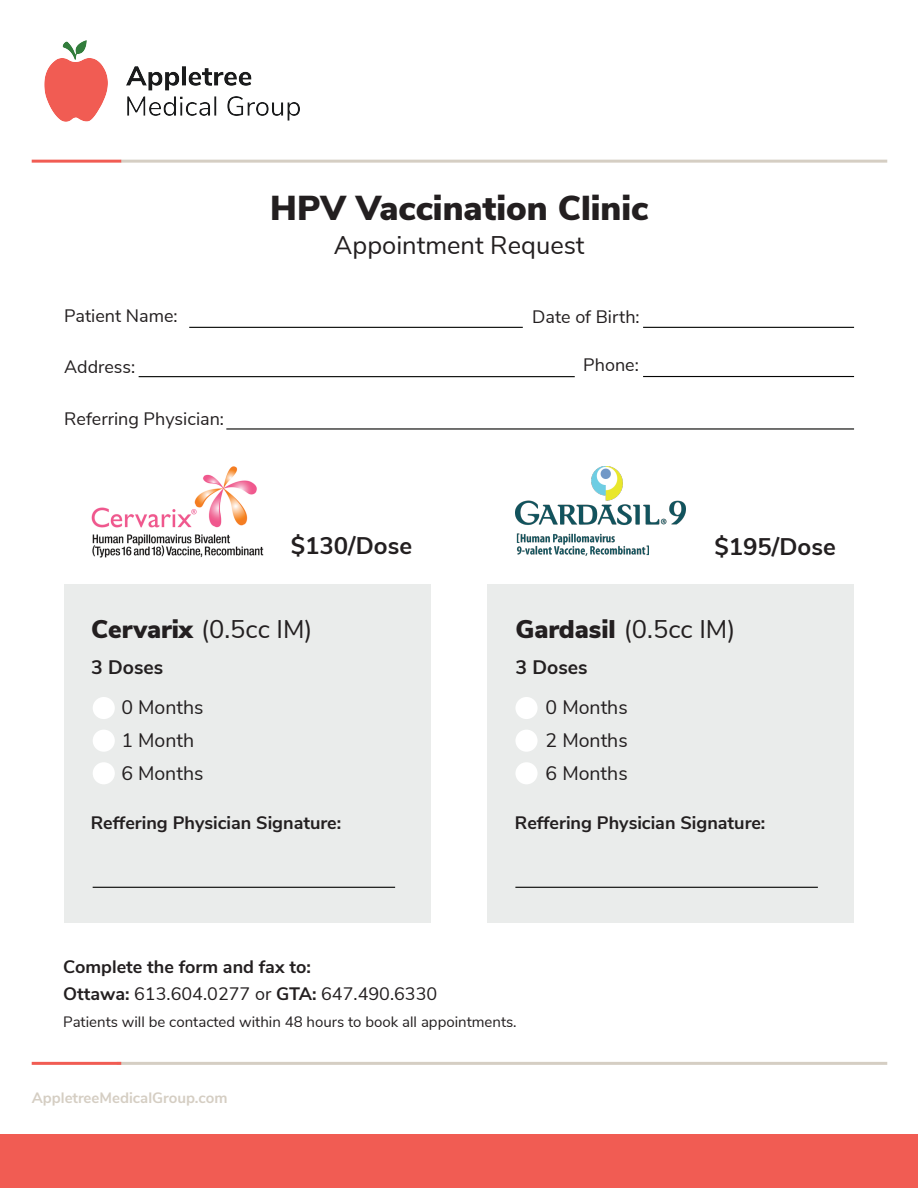
<style>
.page{position:relative;width:918px;height:1188px;background:#fff}
.page>*{position:absolute;margin:0;border:0;box-sizing:border-box;transform-origin:0 0}
.t1{font:900 34.5px "Nunito Sans";color:#231f20}
.t2{font:25.5px "Nunito Sans";color:#231f20}
.t3{font:700 24px "Nunito Sans";color:#231f20}
.t4{font:19.5px/33px "Nunito Sans";color:#231f20}
.t5{font:700 19.5px "Nunito Sans";color:#231f20}
.t6{font:700 18px/27px "Nunito Sans";color:#231f20}
.t7{font:18px "Nunito Sans";color:#231f20}
.t8{font:15px "Nunito Sans";color:#231f20}
.t9{font:700 15px "Nunito Sans";color:#d5cec3}
.s1{font-weight:900}
.s2{font-weight:400}
</style>
<div class="page">
<img style="left:45px;top:40px;width:255px;height:81px">
<div style="left:0;top:1135px;width:918px;height:53px;background:#f15c53"></div>
<hr style="left:121px;top:160px;width:766px;height:3px;background:#d5cec3">
<hr style="left:32px;top:160px;width:89px;height:3px;background:#f15c53">
<hr style="left:117px;top:1062px;width:770px;height:3px;background:#d5cec3">
<hr style="left:32px;top:1062px;width:89px;height:3px;background:#f15c53">
<img style="left:91px;top:466px;width:173px;height:92px">
<hr style="left:226px;top:428px;width:628px;height:2px;background:#040503">
<hr style="left:189px;top:327px;width:334px;height:1px;background:#040503">
<hr style="left:643px;top:327px;width:211px;height:1px;background:#040503">
<hr style="left:139px;top:376px;width:436px;height:1px;background:#040503">
<hr style="left:643px;top:376px;width:211px;height:1px;background:#040503">
<div style="left:64px;top:584px;width:367px;height:339px;background:#eaeceb"></div>
<hr style="left:93px;top:887px;width:302px;height:1px;background:#040503">
<div style="left:93px;top:697px;width:22px;height:22px;background:#fff;border-radius:50%"></div>
<div style="left:93px;top:730px;width:22px;height:22px;background:#fff;border-radius:50%"></div>
<div style="left:93px;top:762px;width:22px;height:22px;background:#fff;border-radius:50%"></div>
<img style="left:515px;top:467px;width:170px;height:88px">
<div style="left:487px;top:584px;width:367px;height:339px;background:#eaeceb"></div>
<hr style="left:515px;top:887px;width:303px;height:1px;background:#040503">
<div style="left:515px;top:697px;width:23px;height:22px;background:#fff;border-radius:50%"></div>
<div style="left:515px;top:730px;width:23px;height:22px;background:#fff;border-radius:50%"></div>
<div style="left:515px;top:762px;width:23px;height:22px;background:#fff;border-radius:50%"></div>
<h1 class="t1" style="left:270px;top:183px;width:380px">HPV Vaccination Clinic</h1>
<p class="t7" style="left:64px;top:303px;width:115px">Patient Name:</p>
<h2 class="t2" style="left:334px;top:227px;width:252px">Appointment Request</h2>
<p class="t7" style="left:532px;top:304px;width:109px">Date of Birth:</p>
<p class="t7" style="left:64px;top:354px;width:73px">Address:</p>
<p class="t7" style="left:583px;top:352px;width:57px">Phone:</p>
<p class="t7" style="left:64px;top:406px;width:161px">Referring Physician:</p>
<h3 class="t3" style="left:291px;top:528px;width:123px">$130/Dose</h3>
<h2 class="t2" style="left:91px;top:610px;width:223px"><span class="s1">Cervarix</span> (0.5cc IM)</h2>
<p class="t5" style="left:91px;top:653px;width:74px">3 Doses</p>
<p class="t4" style="left:121px;top:690px;width:84px">0 Months<br>1 Month<br>6 Months</p>
<p class="t6" style="left:91px;top:808px;width:252px">Reffering Physician Signature:</p>
<h3 class="t3" style="left:714px;top:529px;width:123px">$195/Dose</h3>
<h2 class="t2" style="left:515px;top:610px;width:221px"><span class="s1">Gardasil</span> (0.5cc IM)</h2>
<p class="t5" style="left:515px;top:653px;width:74px">3 Doses</p>
<p class="t4" style="left:546px;top:690px;width:84px;text-align:justify">0 Months 2 Months 6 Months</p>
<p class="t6" style="left:515px;top:808px;width:252px">Reffering Physician Signature:</p>
<p class="t6" style="left:63px;top:952px;width:376px">Complete the form and fax to:<br>Ottawa: <span class="s2">613.604.0277 or</span> GTA: <span class="s2">647.490.6330</span></p>
<p class="t8" style="left:63px;top:1011px;width:455px">Patients will be contacted within 48 hours to book all appointments.</p>
<p class="t9" style="left:32px;top:1086px;width:197px">AppletreeMedicalGroup.com</p>
</div>
